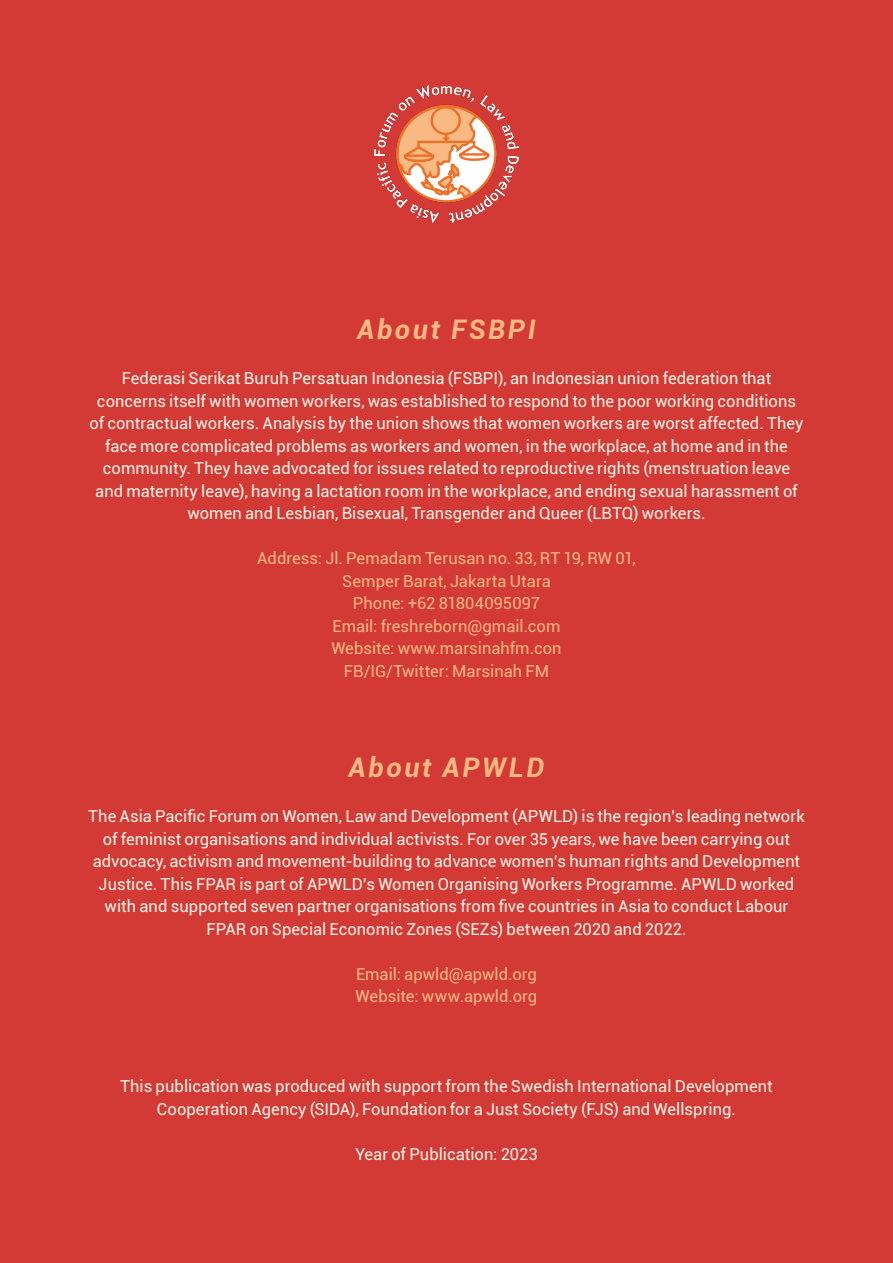
<style>
.page{position:relative;width:893px;height:1263px;background:#d43a35}
.page>*{position:absolute;margin:0;border:0;box-sizing:border-box;transform-origin:0 0}
.t1{font:italic 700 27px "Roboto";letter-spacing:.1em;color:#f9b983}
.t2{font:16.5px/22.5px "Roboto";letter-spacing:.005em;color:#fff5e8;text-align:center}
.t3{font:16.5px/22.5px "Roboto";color:#f9b983;text-align:center}
</style>
<div class="page">
<img style="left:375px;top:85px;width:143px;height:138px">
<h1 class="t1" style="left:357px;top:311px;width:180px">About FSBPI</h1>
<p class="t2" style="left:89px;top:366px;width:716px">Federasi Serikat Buruh Persatuan Indonesia (FSBPI), an Indonesian union federation that concerns itself with women workers, was established to respond to the poor working conditions of contractual workers. Analysis by the union shows that women workers are worst affected. They face more complicated problems as workers and women, in the workplace, at home and in the community. They have advocated for issues related to reproductive rights (menstruation leave and maternity leave), having a lactation room in the workplace, and ending sexual harassment of women and Lesbian, Bisexual, Transgender and Queer (LBTQ) workers.</p>
<p class="t3" style="left:257px;top:546px;width:380px">Address: Jl. Pemadam Terusan no. 33, RT 19, RW 01,<br>Semper Barat, Jakarta Utara<br>Phone: +62 81804095097<br>Email: freshreborn@gmail.com<br>Website: www.marsinahfm.con<br>FB/IG/Twitter: Marsinah FM</p>
<h1 class="t1" style="left:349px;top:749px;width:197px">About APWLD</h1>
<p class="t2" style="left:88px;top:804px;width:718px">The Asia Pacific Forum on Women, Law and Development (APWLD) is the region’s leading network of feminist organisations and individual activists. For over 35 years, we have been carrying out advocacy, activism and movement-building to advance women’s human rights and Development Justice. This FPAR is part of APWLD’s Women Organising Workers Programme. APWLD worked with and supported seven partner organisations from five countries in Asia to conduct Labour FPAR on Special Economic Zones (SEZs) between 2020 and 2022.</p>
<p class="t3" style="left:356px;top:962px;width:183px;text-align:left">Email: apwld@apwld.org<br>Website: www.apwld.org</p>
<p class="t2" style="left:120px;top:1074px;width:654px">This publication was produced with support from the Swedish International Development<br>Cooperation Agency (SIDA), Foundation for a Just Society (FJS) and Wellspring.</p>
<p class="t2" style="left:355px;top:1142px;width:184px">Year of Publication: 2023</p>
</div>
